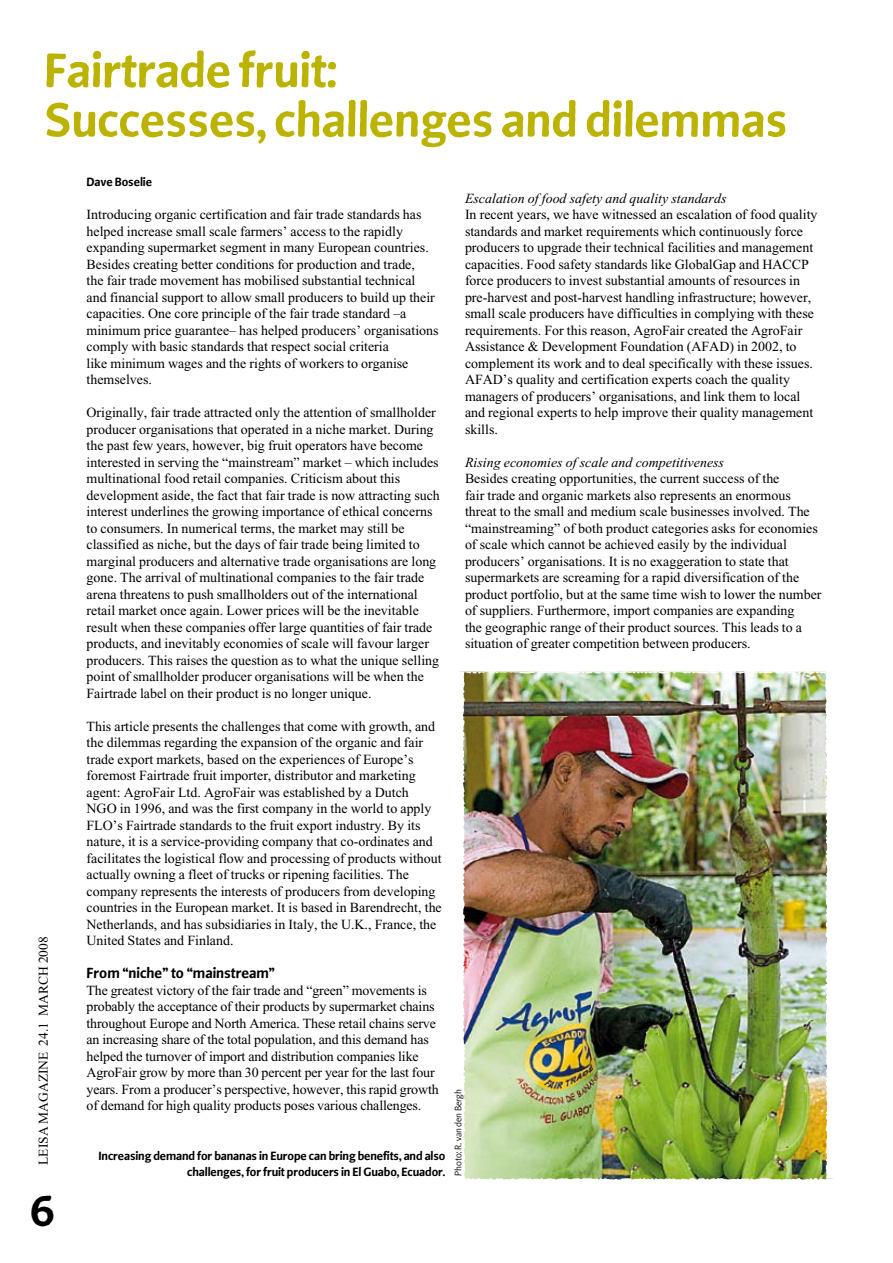
<style>
.page{position:relative;width:893px;height:1263px;background:#fff}
.page>*{position:absolute;margin:0;border:0;box-sizing:border-box;transform-origin:0 0}
.t1{font:54px/49.5px "Beo Sans Bold R11";color:#bbb300}
.t2{font:16.5px "Beo Sans Bold R11";color:#000}
.t3{font:13.95px/16.5px "Times New Roman";color:#000}
.t4{font:italic 13.95px "Times New Roman";color:#000}
.t5{font:13.5px/16.5px "Beo Sans Bold R11";letter-spacing:-.005em;color:#000;text-align:right}
.t6{font:13.5px "Times New Roman";color:#000}
.t7{font:10.5px "Beo Sans R11";letter-spacing:-.005em;color:#000}
</style>
<div class="page">
<img style="left:459px;top:671px;width:374px;height:509px">
<h1 class="t1" style="left:44px;top:47px;width:745px">Fairtrade fruit:<br>Successes, challenges and dilemmas</h1>
<p class="t6" style="left:36px;top:1165px;width:230px;rotate:-90deg">LEISA Magazine 24.1 march 2008</p>
<p class="t5" style="left:87px;top:174px;width:67px">Dave Boselie</p>
<p class="t3" style="left:87px;top:206px;width:354px">Introducing organic certification and fair trade standards has helped increase small scale farmers’ access to the rapidly expanding supermarket segment in many European countries.<br>Besides creating better conditions for production and trade,<br>the fair trade movement has mobilised substantial technical and financial support to allow small producers to build up their capacities. One core principle of the fair trade standard –a minimum price guarantee– has helped producers’ organisations comply with basic standards that respect social criteria<br>like minimum wages and the rights of workers to organise themselves.</p>
<p class="t3" style="left:87px;top:404px;width:355px">Originally, fair trade attracted only the attention of smallholder producer organisations that operated in a niche market. During the past few years, however, big fruit operators have become interested in serving the “mainstream” market – which includes multinational food retail companies. Criticism about this development aside, the fact that fair trade is now attracting such interest underlines the growing importance of ethical concerns to consumers. In numerical terms, the market may still be classified as niche, but the days of fair trade being limited to marginal producers and alternative trade organisations are long gone. The arrival of multinational companies to the fair trade arena threatens to push smallholders out of the international retail market once again. Lower prices will be the inevitable result when these companies offer large quantities of fair trade products, and inevitably economies of scale will favour larger producers. This raises the question as to what the unique selling point of smallholder producer organisations will be when the Fairtrade label on their product is no longer unique.</p>
<p class="t3" style="left:87px;top:718px;width:357px">This article presents the challenges that come with growth, and the dilemmas regarding the expansion of the organic and fair trade export markets, based on the experiences of Europe’s foremost Fairtrade fruit importer, distributor and marketing agent: AgroFair Ltd. AgroFair was established by a Dutch NGO in 1996, and was the first company in the world to apply FLO’s Fairtrade standards to the fruit export industry. By its nature, it is a service-providing company that co-ordinates and facilitates the logistical flow and processing of products without actually owning a fleet of trucks or ripening facilities. The company represents the interests of producers from developing countries in the European market. It is based in Barendrecht, the Netherlands, and has subsidiaries in Italy, the U.K., France, the United States and Finland.</p>
<p class="t2" style="left:87px;top:965px;width:190px">From “niche” to “mainstream”</p>
<p class="t3" style="left:87px;top:982px;width:354px">The greatest victory of the fair trade and “green” movements is probably the acceptance of their products by supermarket chains throughout Europe and North America. These retail chains serve an increasing share of the total population, and this demand has helped the turnover of import and distribution companies like AgroFair grow by more than 30 percent per year for the last four years. From a producer’s perspective, however, this rapid growth of demand for high quality products poses various challenges.</p>
<p class="t5" style="left:98px;top:1147px;width:349px">Increasing demand for bananas in Europe can bring benefits, and also challenges, for fruit producers in El Guabo, Ecuador.</p>
<p class="t4" style="left:465px;top:190px;width:263px">Escalation of food safety and quality standards</p>
<p class="t3" style="left:465px;top:206px;width:354px">In recent years, we have witnessed an escalation of food quality standards and market requirements which continuously force producers to upgrade their technical facilities and management capacities. Food safety standards like GlobalGap and HACCP force producers to invest substantial amounts of resources in pre-harvest and post-harvest handling infrastructure; however, small scale producers have difficulties in complying with these requirements. For this reason, AgroFair created the AgroFair Assistance &amp; Development Foundation (AFAD) in 2002, to complement its work and to deal specifically with these issues.<br>AFAD’s quality and certification experts coach the quality managers of producers’ organisations, and link them to local and regional experts to help improve their quality management skills.</p>
<p class="t4" style="left:465px;top:454px;width:261px">Rising economies of scale and competitiveness</p>
<p class="t3" style="left:465px;top:470px;width:358px">Besides creating opportunities, the current success of the<br>fair trade and organic markets also represents an enormous threat to the small and medium scale businesses involved. The “mainstreaming” of both product categories asks for economies of scale which cannot be achieved easily by the individual producers’ organisations. It is no exaggeration to state that supermarkets are screaming for a rapid diversification of the product portfolio, but at the same time wish to lower the number of suppliers. Furthermore, import companies are expanding<br>the geographic range of their product sources. This leads to a situation of greater competition between producers.</p>
<p class="t7" style="left:453px;top:1176px;width:88px;rotate:-90deg">Photo: R. van den Bergh</p>
</div>
